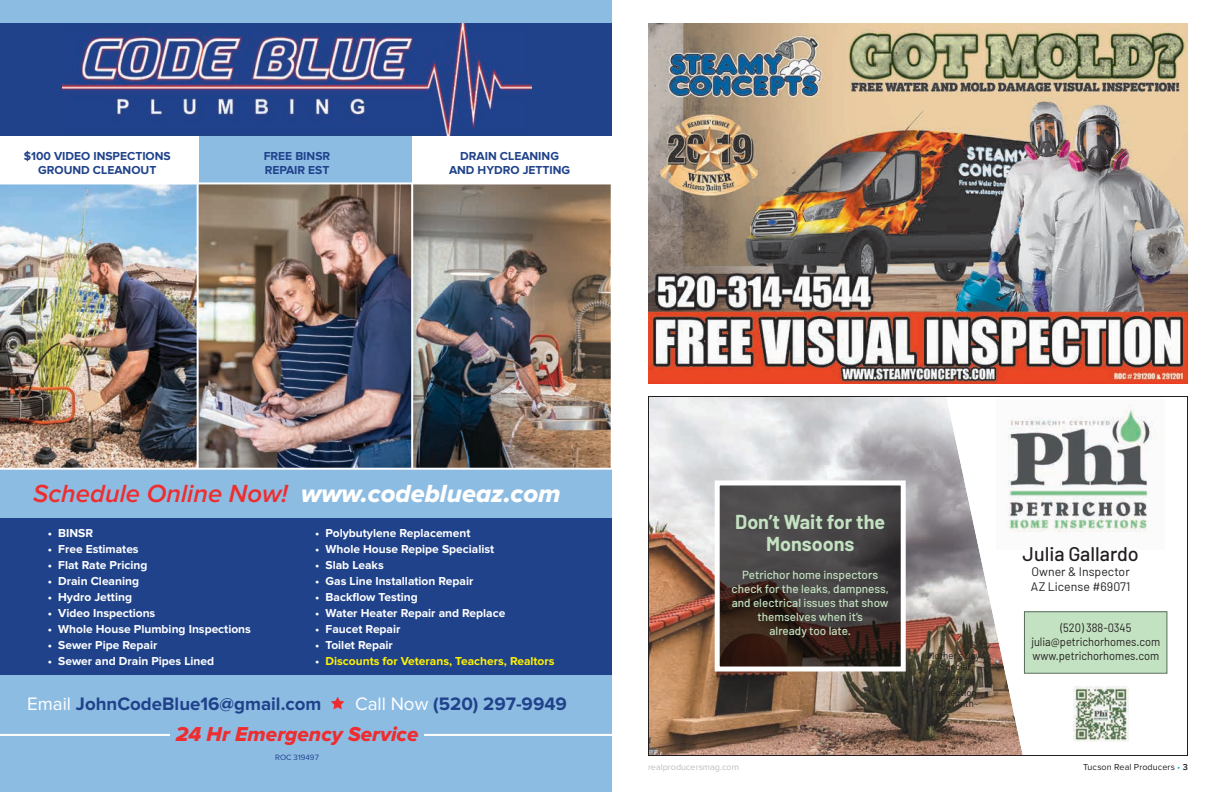
<style>
.page{position:relative;width:1224px;height:792px;background:#fff}
.page>*{position:absolute;margin:0;border:0;box-sizing:border-box;transform-origin:0 0}
.t1{font:italic 600 25.7px "Proxima Nova";color:#ee2d2f}
.t2{font:20.9px "Proxima Nova Extrabld It";color:#ee2d2f}
.t3{font:700 19.7px/21.6px "Barlow";color:#c3e2c1;text-align:center}
.t4{font:500 19.7px "Barlow";color:#231f20}
.t5{font:700 18.7px "Proxima Nova";color:#1f428b}
.t6{font:12.3px/14.8px "Barlow";color:#231f20}
.t7{font:700 12px "Proxima Nova";color:#fff}
.t8{font:700 12px/14.4px "Proxima Nova";color:#1f428b;text-align:center}
.t9{font:12px/14px "Barlow";color:#231f20;text-align:center;scale:.92 1}
.t10{font:700 12px "Proxima Nova";color:#fff200}
.t11{font:500 11.7px/14px "Barlow";color:#c3e2c1;text-align:center}
.t12{font:9.6px/13.9px "Barlow";color:#231f20;text-align:center}
.t13{font:9px "Proxima Nova";letter-spacing:.01em;color:#231f20}
.t14{font:9px "Proxima Nova";color:#bcbec0}
.t15{font:8px "Proxima Nova";color:#1f428b}
.s1{font-family:"Proxima Nova Extrabld It";font-weight:400;font-style:normal;color:#fff}
.s2{color:#fff}
.s3{font-weight:400;color:#fff}
.s4{color:#19a8e0}
.s5{font-weight:600}
</style>
<div class="page">
<img style="left:413px;top:184px;width:198px;height:284px">
<img style="left:199px;top:184px;width:211px;height:284px">
<img style="left:0;top:184px;width:199px;height:284px">
<div style="left:0;top:22px;width:612px;height:114px;background:#1f428b"></div>
<div style="left:0;top:469px;width:612px;height:323px;background:#8dbce3"></div>
<img style="left:63px;top:22px;width:468px;height:114px">
<div style="left:0;top:136px;width:612px;height:47px;background:#8dbce3"></div>
<div style="left:0;top:136px;width:198px;height:48px;background:#fff"></div>
<div style="left:412px;top:136px;width:200px;height:48px;background:#fff"></div>
<div style="left:0;top:0;width:612px;height:22px;background:#8dbce3"></div>
<div style="left:0;top:518px;width:612px;height:156px;background:#1f428b"></div>
<hr style="left:424px;top:734px;width:188px;height:2px;background:#fff">
<hr style="left:0;top:734px;width:170px;height:2px;background:#fff">
<svg style="left:331px;top:697px;width:13px;height:12px"></svg>
<hr style="left:0;top:468px;width:612px;height:2px;background:#fff">
<hr style="left:0;top:182px;width:612px;height:2px;background:#fff">
<img style="left:648px;top:24px;width:540px;height:360px">
<img style="left:648px;top:396px;width:540px;height:360px">
<svg style="left:721px;top:486px;width:179px;height:180px"></svg>
<div style="left:715px;top:480px;width:191px;height:192px;border:5px solid #fff"></div>
<p class="t8" style="left:24px;top:149px;width:149px">$100 VIDEO INSPECTIONS<br>GROUND CLEANOUT</p>
<p class="t8" style="left:449px;top:149px;width:123px">DRAIN CLEANING<br>AND HYDRO JETTING</p>
<p class="t8" style="left:264px;top:149px;width:68px;text-align:left">FREE BINSR<br>REPAIR EST</p>
<h1 class="t1" style="left:33px;top:479px;width:529px">Schedule Online Now! <span class="s1">www.codeblueaz.com</span></h1>
<p class="t7" style="left:48px;top:527px;width:47px">• BINSR</p>
<p class="t7" style="left:48px;top:543px;width:92px">• Free Estimates</p>
<p class="t7" style="left:48px;top:559px;width:101px">• Flat Rate Pricing</p>
<p class="t7" style="left:48px;top:575px;width:93px">• Drain Cleaning</p>
<p class="t7" style="left:48px;top:591px;width:86px">• Hydro Jetting</p>
<p class="t7" style="left:48px;top:607px;width:109px">• Video Inspections</p>
<p class="t7" style="left:48px;top:623px;width:205px">• Whole House Plumbing Inspections</p>
<p class="t7" style="left:48px;top:639px;width:111px">• Sewer Pipe Repair</p>
<p class="t7" style="left:48px;top:655px;width:168px">• Sewer and Drain Pipes Lined</p>
<p class="t7" style="left:315px;top:527px;width:157px">• Polybutylene Replacement</p>
<p class="t7" style="left:315px;top:543px;width:181px">• Whole House Repipe Specialist</p>
<p class="t7" style="left:315px;top:559px;width:70px">• Slab Leaks</p>
<p class="t7" style="left:315px;top:575px;width:160px">• Gas Line Installation Repair</p>
<p class="t7" style="left:315px;top:591px;width:104px">• Backflow Testing</p>
<p class="t7" style="left:315px;top:607px;width:192px">• Water Heater Repair and Replace</p>
<p class="t7" style="left:315px;top:623px;width:87px">• Faucet Repair</p>
<p class="t7" style="left:315px;top:639px;width:79px">• Toilet Repair</p>
<p class="t10" style="left:315px;top:655px;width:241px"><span class="s2">•</span> Discounts for Veterans, Teachers, Realtors</p>
<h3 class="t5" style="left:27px;top:695px;width:296px"><span class="s3">Email</span> JohnCodeBlue16@gmail.com</h3>
<h3 class="t5" style="left:355px;top:695px;width:213px"><span class="s3">Call Now</span> (520) 297-9949</h3>
<h2 class="t2" style="left:176px;top:722px;width:244px">24 Hr Emergency Service</h2>
<p class="t15" style="left:275px;top:752px;width:45px">ROC 319497</p>
<h3 class="t3" style="left:735px;top:511px;width:152px">Don’t Wait for the<br>Monsoons</h3>
<p class="t11" style="left:732px;top:568px;width:159px">Petrichor home inspectors check for the leaks, dampness, and electrical issues that show themselves when it’s<br>already too late.</p>
<h3 class="t4" style="left:1023px;top:542px;width:118px">Julia Gallardo</h3>
<p class="t6" style="left:1031px;top:564px;width:101px">Owner &amp; Inspector<br>AZ License #69071</p>
<p class="t9" style="left:1031px;top:620px;width:142px">(520) 388-0345 julia@petrichorhomes.com</p>
<p class="t12" style="left:928px;top:648px;width:54px">Mother's Day</p>
<p class="t9" style="left:1033px;top:648px;width:139px">www.petrichorhomes.com</p>
<p class="t12" style="left:933px;top:660px;width:44px">Special $30 Off an</p>
<p class="t12" style="left:931px;top:686px;width:49px;line-height:11.5px;text-align:left">Inspection ~All Month~</p>
<p class="t14" style="left:648px;top:762px;width:92px">realproducersmag.com</p>
<p class="t13" style="left:1083px;top:762px;width:106px">Tucson Real Producers <span class="s4">•</span> <span class="s5">3</span></p>
</div>
